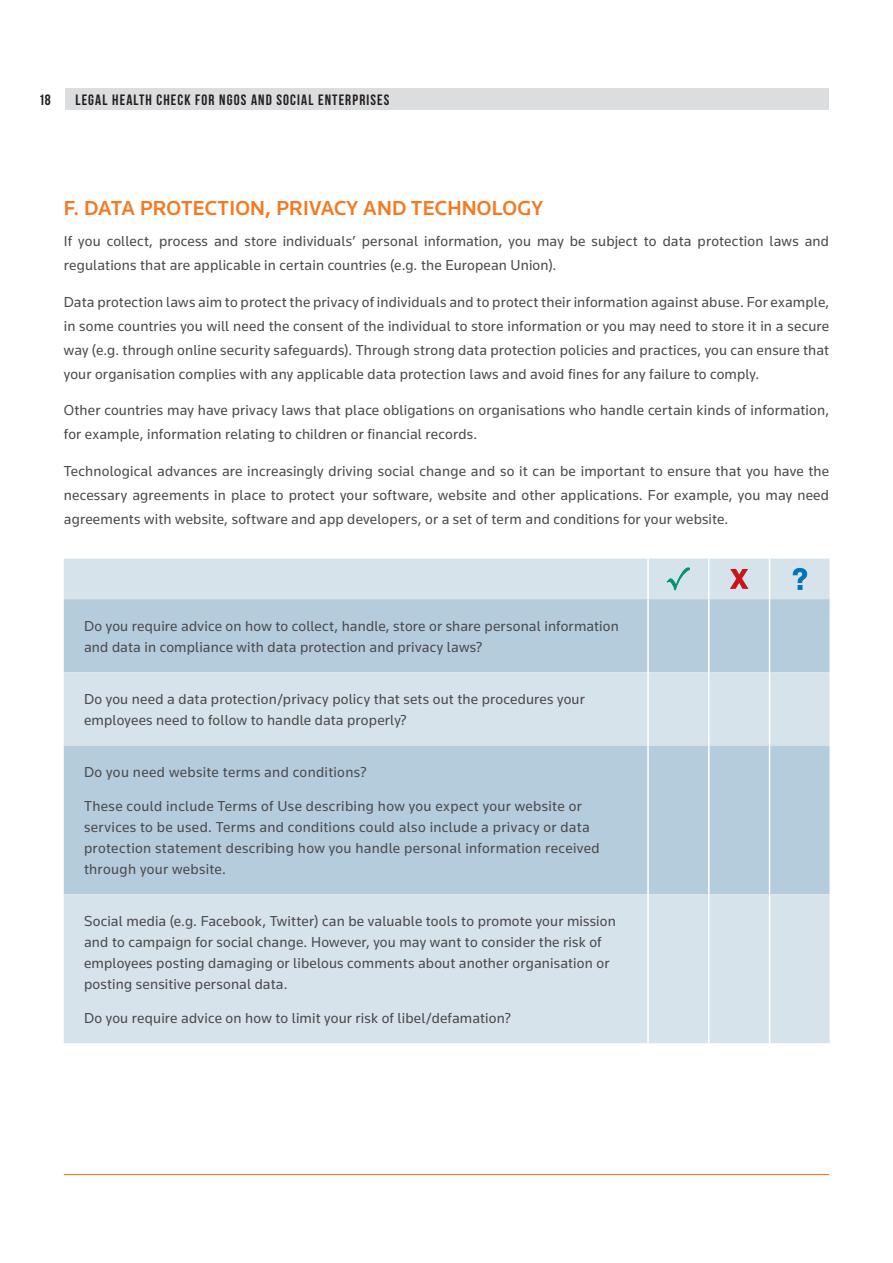
<style>
.page{position:relative;width:893px;height:1263px;background:#fff}
.page>*{position:absolute;margin:0;border:0;box-sizing:border-box;transform-origin:0 0}
.t1{font:500 21px "Knowledge";letter-spacing:.01em;color:#f47921}
.t2{font:15px/21px "Knowledge";letter-spacing:.01em;color:#4b4c4d}
.t3{font:700 15px "Bebas Neue";letter-spacing:.075em;color:#231f20}
</style>
<div class="page">
<hr style="left:64px;top:1174px;width:765px;height:1px;background:#f47921">
<div style="left:65px;top:88px;width:764px;height:22px;background:#dcdddf"></div>
<div style="left:64px;top:599px;width:766px;height:73px;background:#b5ccdc"></div>
<svg style="left:64px;top:672px;width:766px;height:371px;fill:#d7e3eb"></svg>
<hr style="left:647px;top:599px;width:2px;height:73px;background:#fff">
<hr style="left:708px;top:599px;width:2px;height:73px;background:#fff">
<hr style="left:769px;top:599px;width:1px;height:73px;background:#fff">
<hr style="left:647px;top:672px;width:2px;height:73px;background:#fff">
<hr style="left:708px;top:672px;width:2px;height:73px;background:#fff">
<hr style="left:769px;top:672px;width:1px;height:73px;background:#fff">
<hr style="left:647px;top:745px;width:2px;height:149px;background:#fff">
<hr style="left:708px;top:745px;width:2px;height:149px;background:#fff">
<hr style="left:769px;top:745px;width:1px;height:149px;background:#fff">
<hr style="left:647px;top:894px;width:2px;height:149px;background:#fff">
<hr style="left:708px;top:894px;width:2px;height:149px;background:#fff">
<hr style="left:769px;top:894px;width:1px;height:149px;background:#fff">
<div style="left:64px;top:559px;width:766px;height:40px;background:#d7e3eb"></div>
<p class="t3" style="left:39px;top:91px;width:14px">18</p>
<p class="t3" style="left:75px;top:91px;width:315px">LEGAL HEALTH CHECK FOR NGOS AND SOCIAL ENTERPRISES</p>
<h1 class="t1" style="left:64px;top:195px;width:481px">F. DATA PROTECTION, PRIVACY AND TECHNOLOGY</h1>
<p class="t2" style="left:64px;top:229px;width:767px;line-height:24px">If you collect, process and store individuals’ personal information, you may be subject to data protection laws and regulations that are applicable in certain countries (e.g. the European Union).</p>
<p class="t2" style="left:64px;top:289px;width:767px;line-height:24px;text-align:justify">Data protection laws aim to protect the privacy of individuals and to protect their information against abuse. For example, in some countries you will need the consent of the individual to store information or you may need to store it in a secure way (e.g. through online security safeguards). Through strong data protection policies and practices, you can ensure that your organisation complies with any applicable data protection laws and avoid fines for any failure to comply.</p>
<p class="t2" style="left:64px;top:398px;width:767px;line-height:24px">Other countries may have privacy laws that place obligations on organisations who handle certain kinds of information, for example, information relating to children or financial records.</p>
<p class="t2" style="left:64px;top:459px;width:767px;line-height:24px;text-align:justify">Technological advances are increasingly driving social change and so it can be important to ensure that you have the necessary agreements in place to protect your software, website and other applications. For example, you may need agreements with website, software and app developers, or a set of term and conditions for your website.</p>
<p class="t2" style="left:84px;top:615px;width:536px">Do you require advice on how to collect, handle, store or share personal information and data in compliance with data protection and privacy laws?</p>
<p class="t2" style="left:84px;top:688px;width:502px">Do you need a data protection/privacy policy that sets out the procedures your employees need to follow to handle data properly?</p>
<p class="t2" style="left:84px;top:761px;width:284px">Do you need website terms and conditions?</p>
<p class="t2" style="left:84px;top:795px;width:517px">These could include Terms of Use describing how you expect your website or services to be used. Terms and conditions could also include a privacy or data protection statement describing how you handle personal information received through your website.</p>
<p class="t2" style="left:84px;top:910px;width:533px">Social media (e.g. Facebook, Twitter) can be valuable tools to promote your mission and to campaign for social change. However, you may want to consider the risk of employees posting damaging or libelous comments about another organisation or posting sensitive personal data.</p>
<p class="t2" style="left:84px;top:1007px;width:429px">Do you require advice on how to limit your risk of libel/defamation?</p>
</div>
